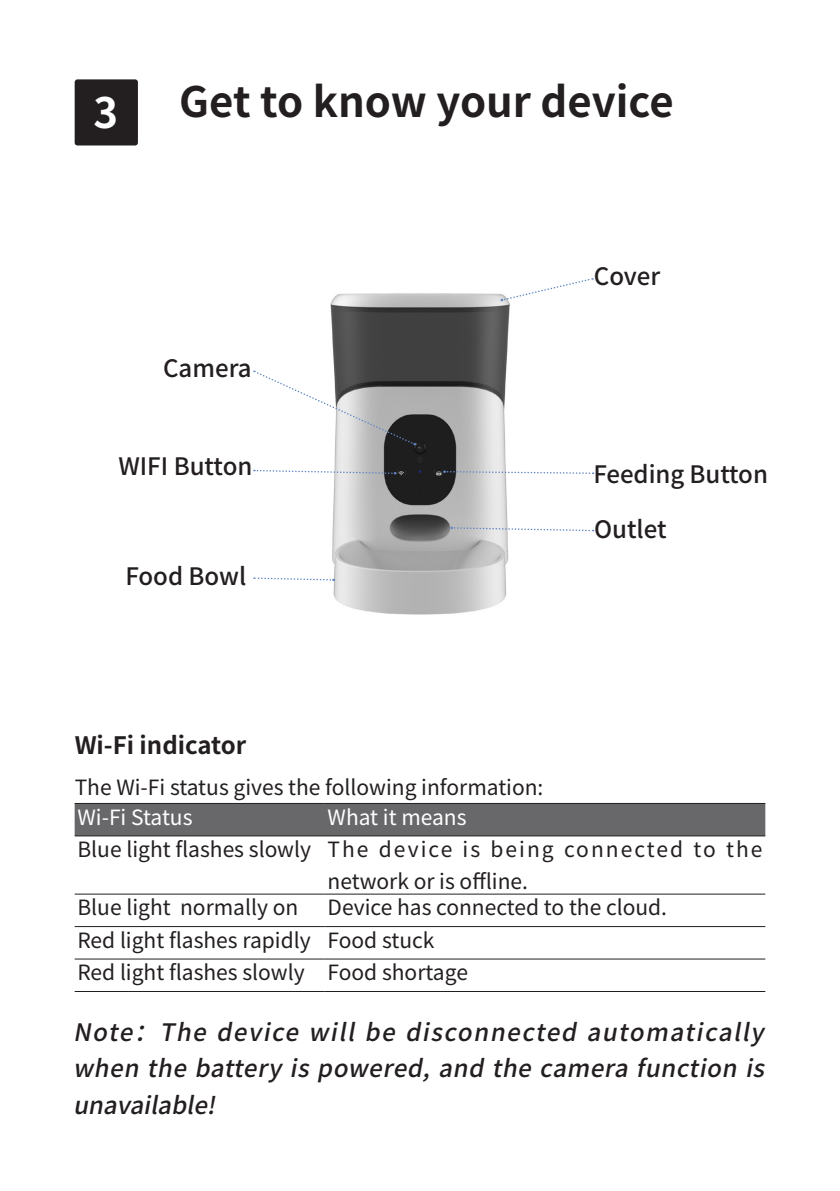
<style>
.page{position:relative;width:840px;height:1191px;background:#fff}
.page>*{position:absolute;margin:0;border:0;box-sizing:border-box;transform-origin:0 0}
.章标题{font:700 41.8px "Source Han Sans CN";color:#231f20}
.t1{font:700 41.8px "Source Han Sans CN";color:#fff}
.正文{font:italic 500 24px/36px "Source Han Sans CN";color:#231f20;text-align:justify}
.正文-2{font:500 24px "Source Han Sans CN";color:#231f20}
.副标题{font:700 24px "Source Han Sans CN";color:#231f20}
.正文-3{font:21px "Source Han Sans CN";color:#231f20}
.正文-4{font:21px/31.6px "Source Han Sans CN";letter-spacing:.095em;color:#231f20}
.正文-5{font:21px "Source Han Sans CN";color:#fff}
</style>
<div class="page">
<div style="left:75px;top:804px;width:689px;height:31px;background:#68676a"></div>
<hr style="left:75px;top:803px;width:249px;height:1px;background:#231f20">
<hr style="left:324px;top:803px;width:440px;height:1px;background:#231f20">
<hr style="left:75px;top:835px;width:249px;height:1px;background:#231f20">
<hr style="left:324px;top:835px;width:440px;height:1px;background:#231f20">
<hr style="left:75px;top:893px;width:249px;height:1px;background:#231f20">
<hr style="left:324px;top:893px;width:440px;height:1px;background:#231f20">
<hr style="left:75px;top:926px;width:249px;height:1px;background:#231f20">
<hr style="left:324px;top:926px;width:440px;height:1px;background:#231f20">
<hr style="left:75px;top:958px;width:249px;height:1px;background:#231f20">
<hr style="left:324px;top:958px;width:440px;height:1px;background:#231f20">
<hr style="left:75px;top:991px;width:249px;height:1px;background:#231f20">
<hr style="left:324px;top:991px;width:440px;height:1px;background:#231f20">
<div style="left:75px;top:79px;width:63px;height:66px;background:#231f20;border-radius:3px"></div>
<img style="left:330px;top:293px;width:180px;height:322px">
<svg style="left:254px;top:469px;width:142px;height:6px"></svg>
<svg style="left:254px;top:576px;width:80px;height:5px"></svg>
<svg style="left:450px;top:526px;width:143px;height:6px"></svg>
<svg style="left:443px;top:470px;width:150px;height:5px"></svg>
<svg style="left:253px;top:370px;width:163px;height:75px"></svg>
<svg style="left:500px;top:278px;width:92px;height:23px"></svg>
<p class="t1" style="left:93px;top:89px;width:26px">3</p>
<p class="章标题" style="left:179px;top:78px;width:495px">Get to know your device</p>
<p class="正文-2" style="left:163px;top:354px;width:90px">Camera</p>
<p class="正文-2" style="left:593px;top:263px;width:68px">Cover</p>
<p class="正文-2" style="left:118px;top:453px;width:135px">WIFI Button</p>
<p class="正文-2" style="left:125px;top:563px;width:122px">Food Bowl</p>
<p class="正文-2" style="left:593px;top:461px;width:176px">Feeding Button</p>
<p class="正文-2" style="left:593px;top:515px;width:74px">Outlet</p>
<p class="副标题" style="left:75px;top:732px;width:173px">Wi-Fi indicator</p>
<p class="正文-3" style="left:75px;top:775px;width:470px">The Wi-Fi status gives the following information:</p>
<p class="正文-5" style="left:77px;top:805px;width:116px">Wi-Fi Status</p>
<p class="正文-5" style="left:327px;top:805px;width:140px">What it means</p>
<p class="正文-3" style="left:77px;top:837px;width:235px">Blue light flashes slowly</p>
<p class="正文-4" style="left:327px;top:834px;width:436px">The device is being connected to the network or is offline.</p>
<p class="正文-3" style="left:77px;top:896px;width:222px">Blue light normally on</p>
<p class="正文-3" style="left:327px;top:896px;width:341px">Device has connected to the cloud.</p>
<p class="正文-3" style="left:77px;top:928px;width:234px">Red light flashes rapidly</p>
<p class="正文-3" style="left:327px;top:928px;width:108px">Food stuck</p>
<p class="正文-3" style="left:77px;top:960px;width:228px">Red light flashes slowly</p>
<p class="正文-3" style="left:327px;top:960px;width:142px">Food shortage</p>
<p class="正文" style="left:73px;top:1015px;width:704px">Note：Thedevicewillbedisconnectedautomatically whenthebatteryispowered,andthecamerafunctionis unavailable!</p>
</div>
